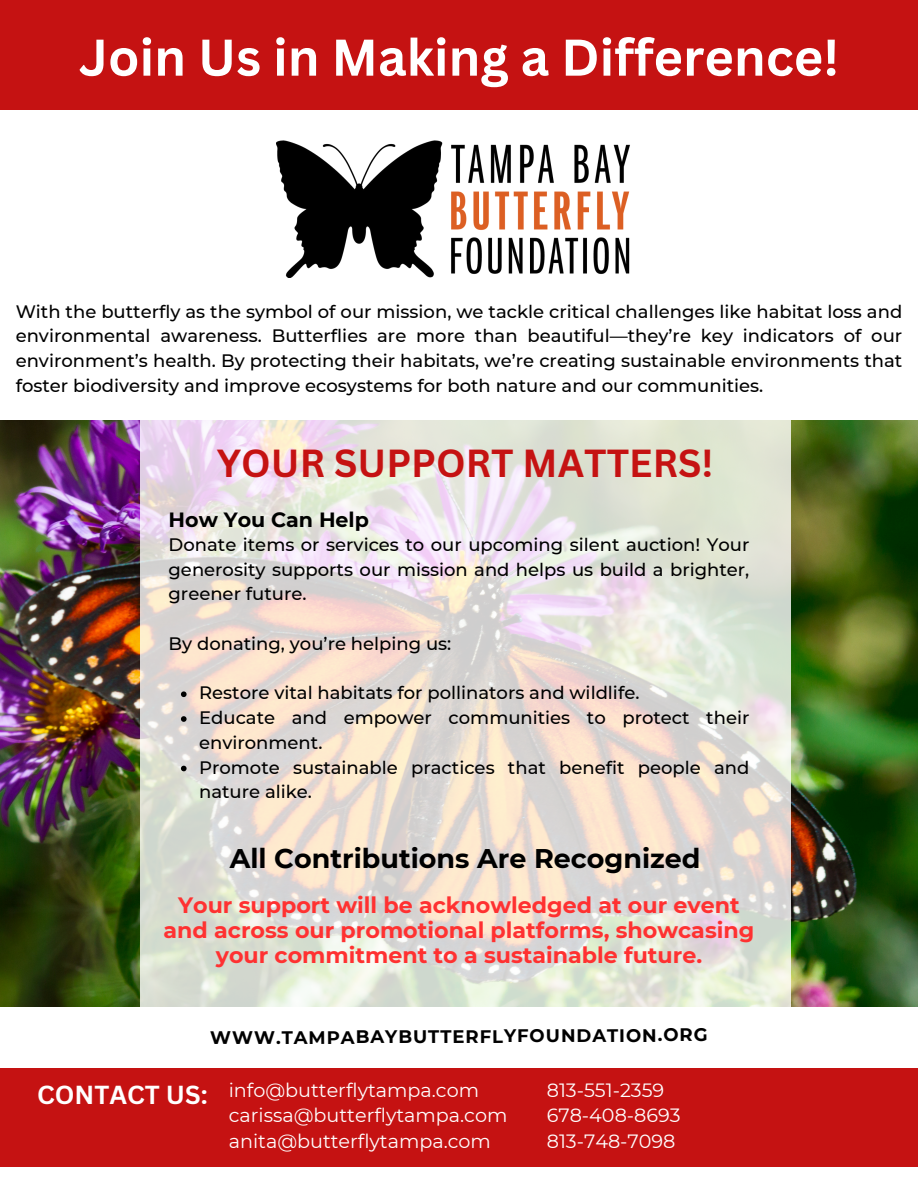
<style>
.page{position:relative;width:918px;height:1188px;background:#fff}
.page>*{position:absolute;margin:0;border:0;box-sizing:border-box;transform-origin:0 0}
.t1{font:700 50.4px "Canva Sans";color:#fff}
.t2{font:700 38.1px "Canva Sans";color:#c51212}
.t3{font:700 27px "Montserrat";color:#000}
.t4{font:700 25.35px "Canva Sans";color:#fff}
.t5{font:700 22.2px/24.8px "Montserrat";color:#ff3131;text-align:center}
.t6{font:700 20.55px "Montserrat";color:#000}
.t7{font:19.2px "Montserrat";color:#fff}
.t8{font:500 18px/24.8px "Montserrat";color:#000;text-align:justify}
.t9{font:700 18px "Montserrat";letter-spacing:.045em;color:#000}
</style>
<div class="page">
<img style="left:0;top:420px;width:918px;height:586px">
<svg style="left:140px;top:420px;width:650px;height:587px;background:#e5dfd7"></svg>
<div style="left:0;top:1068px;width:918px;height:99px;background:#c51212"></div>
<svg style="left:181px;top:691px;width:6px;height:6px"></svg>
<svg style="left:181px;top:716px;width:6px;height:6px"></svg>
<svg style="left:181px;top:766px;width:6px;height:5px"></svg>
<div style="left:0;top:0;width:918px;height:109px;background:#c51212"></div>
<img style="left:277px;top:140px;width:353px;height:138px">
<p class="t1" style="left:79px;top:22px;width:762px">Join Us in Making a Difference!</p>
<h3 class="t8" style="left:16px;top:299px;width:888px">With the butterfly as the symbol of our mission, we tackle critical challenges like habitat loss and environmental awareness. Butterflies are more than beautiful—they’re key indicators of our environment’s health. By protecting their habitats, we’re creating sustainable environments that foster biodiversity and improve ecosystems for both nature and our communities.</h3>
<p class="t2" style="left:217px;top:437px;width:498px">YOUR SUPPORT MATTERS!</p>
<h1 class="t6" style="left:169px;top:507px;width:202px">How You Can Help</h1>
<p class="t8" style="left:169px;top:532px;width:582px">Donate items or services to our upcoming silent auction! Your generosity supports our mission and helps us build a brighter, greener future.</p>
<p class="t8" style="left:169px;top:631px;width:284px">By donating, you’re helping us:</p>
<p class="t8" style="left:199px;top:680px;width:442px">Restore vital habitats for pollinators and wildlife.</p>
<p class="t8" style="left:199px;top:705px;width:552px">Educate and empower communities to protect their environment.</p>
<p class="t8" style="left:199px;top:755px;width:552px">Promote sustainable practices that benefit people and nature alike.</p>
<p class="t3" style="left:230px;top:842px;width:472px">All Contributions Are Recognized</p>
<p class="t5" style="left:164px;top:893px;width:592px">Your support will be acknowledged at our event and across our promotional platforms, showcasing your commitment to a sustainable future.</p>
<p class="t9" style="left:210px;top:1025px;width:499px">WWW.TAMPABAYBUTTERFLYFOUNDATION.ORG</p>
<h2 class="t4" style="left:37px;top:1077px;width:172px">CONTACT US:</h2>
<p class="t7" style="left:229px;top:1078px;width:252px">info@butterflytampa.com</p>
<p class="t7" style="left:229px;top:1104px;width:280px">carissa@butterflytampa.com</p>
<h4 class="t7" style="left:229px;top:1130px;width:264px">anita@butterflytampa.com</h4>
<p class="t7" style="left:547px;top:1078px;width:119px">813-551-2359</p>
<p class="t7" style="left:547px;top:1104px;width:135px">678-408-8693</p>
<p class="t7" style="left:547px;top:1130px;width:130px">813-748-7098</p>
</div>
